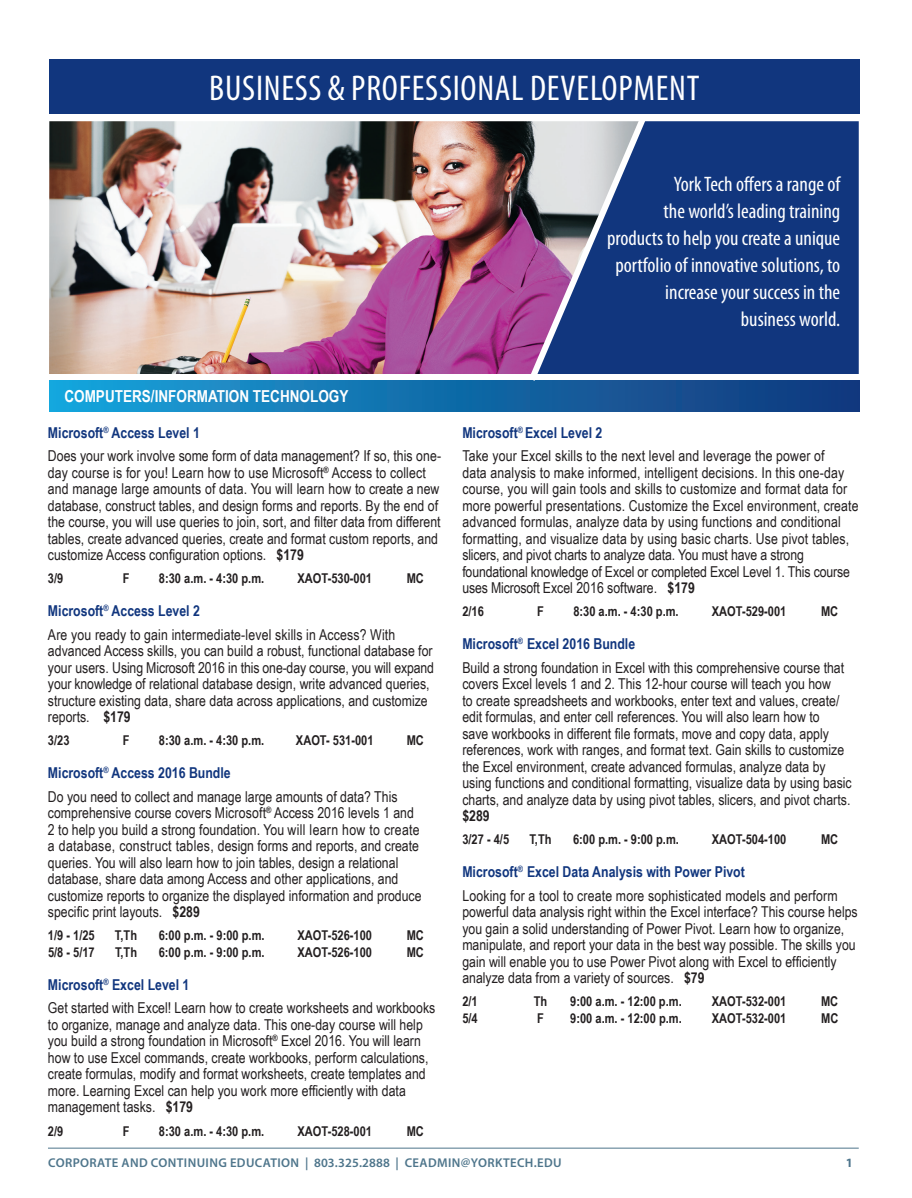
<style>
.page{position:relative;width:912px;height:1198px;background:#fff}
.page>*{position:absolute;margin:0;border:0;box-sizing:border-box;transform-origin:0 0}
.t1{font:condensed 36px "Myriad Pro";letter-spacing:.02em;color:#fff}
.t2{font:condensed 21px/27px "Myriad Pro";color:#fff;text-align:right}
.t3{font:700 16.5px "Arial Narrow";color:#fff}
.t4{font:15px/16.5px "Arial Narrow";color:#231f20}
.t5{font:700 15px "Arial Narrow";color:#231f20}
.t6{font:700 13.5px "Arial Narrow";color:#231f20}
.t7{font:600 12.75px "Myriad Pro";letter-spacing:.03em;color:#4e758b}
.t8{font:700 12.75px "Myriad Pro";color:#4d758c}
.s1{font-weight:700;color:#11367e}
.s2{font-weight:700}
</style>
<div class="page">
<hr style="left:48px;top:1148px;width:810px;height:1px;background:#4e758b">
<div style="left:650px;top:121px;width:208px;height:253px;background:#11367e"></div>
<div style="left:49px;top:381px;width:810px;height:30px;background:linear-gradient(to right,#18a3da,#11357a)"></div>
<div style="left:49px;top:59px;width:810px;height:55px;background:#11367e"></div>
<img style="left:49px;top:121px;width:474px;height:253px">
<svg style="left:523px;top:121px;width:127px;height:266px;background:#6b719d"></svg>
<h1 class="t1" style="left:209px;top:66px;width:491px">BUSINESS &amp; PROFESSIONAL DEVELOPMENT</h1>
<h2 class="t2" style="left:607px;top:170px;width:234px">York Tech offers a range of<br>the world’s leading training products to help you create a unique portfolio of innovative solutions, to increase your success in the business world.</h2>
<p class="t3" style="left:64px;top:384px;width:285px">COMPUTERS/INFORMATION TECHNOLOGY</p>
<p class="t4" style="left:48px;top:420px;width:394px;line-height:23.2px"><span class="s1">Microsoft</span><sup>®</sup> <span class="s1">Access Level 1<br></span>Does your work involve some form of data management? If so, this one-</p>
<p class="t4" style="left:48px;top:464px;width:394px">day course is for you! Learn how to use Microsoft<sup>®</sup> Access to collect and manage large amounts of data. You will learn how to create a new database, construct tables, and design forms and reports. By the end of the course, you will use queries to join, sort, and filter data from different tables, create advanced queries, create and format custom reports, and customize Access configuration options. <span class="s2">$179</span></p>
<p class="t6" style="left:48px;top:568px;width:17px">3/9</p>
<p class="t6" style="left:123px;top:568px;width:8px">F</p>
<p class="t6" style="left:159px;top:568px;width:107px">8:30 a.m. - 4:30 p.m.</p>
<p class="t6" style="left:297px;top:568px;width:76px">XAOT-530-001</p>
<p class="t6" style="left:406px;top:568px;width:19px">MC</p>
<p class="t4" style="left:48px;top:599px;width:349px;line-height:23.2px"><span class="s1">Microsoft</span><sup>®</sup> <span class="s1">Access Level 2<br></span>Are you ready to gain intermediate-level skills in Access? With</p>
<p class="t4" style="left:48px;top:642px;width:387px">advanced Access skills, you can build a robust, functional database for your users. Using Microsoft 2016 in this one-day course, you will expand your knowledge of relational database design, write advanced queries, structure existing data, share data across applications, and customize reports. <span class="s2">$179</span></p>
<p class="t6" style="left:48px;top:730px;width:23px">3/23</p>
<p class="t6" style="left:123px;top:730px;width:8px">F</p>
<p class="t6" style="left:159px;top:730px;width:107px">8:30 a.m. - 4:30 p.m.</p>
<p class="t6" style="left:296px;top:730px;width:79px">XAOT- 531-001</p>
<p class="t6" style="left:406px;top:730px;width:19px">MC</p>
<p class="t4" style="left:48px;top:761px;width:351px;line-height:23.2px"><span class="s1">Microsoft</span><sup>®</sup> <span class="s1">Access 2016 Bundle<br></span>Do you need to collect and manage large amounts of data? This</p>
<p class="t4" style="left:48px;top:804px;width:375px">comprehensive course covers Microsoft<sup>®</sup> Access 2016 levels 1 and 2 to help you build a strong foundation. You will learn how to create a database, construct tables, design forms and reports, and create queries. You will also learn how to join tables, design a relational database, share data among Access and other applications, and customize reports to organize the displayed information and produce specific print layouts. <span class="s2">$289</span></p>
<p class="t6" style="left:48px;top:925px;width:48px">1/9 - 1/25</p>
<p class="t6" style="left:115px;top:925px;width:24px">T,Th</p>
<p class="t6" style="left:159px;top:925px;width:107px">6:00 p.m. - 9:00 p.m.</p>
<p class="t6" style="left:297px;top:925px;width:76px">XAOT-526-100</p>
<p class="t6" style="left:406px;top:925px;width:19px">MC</p>
<p class="t6" style="left:48px;top:942px;width:48px">5/8 - 5/17</p>
<p class="t6" style="left:115px;top:942px;width:24px">T,Th</p>
<p class="t6" style="left:159px;top:942px;width:107px">6:00 p.m. - 9:00 p.m.</p>
<p class="t6" style="left:297px;top:942px;width:76px">XAOT-526-100</p>
<p class="t6" style="left:406px;top:942px;width:19px">MC</p>
<p class="t4" style="left:48px;top:972px;width:388px;line-height:23.2px"><span class="s1">Microsoft</span><sup>®</sup> <span class="s1">Excel Level 1<br></span>Get started with Excel! Learn how to create worksheets and workbooks</p>
<p class="t4" style="left:48px;top:1016px;width:382px">to organize, manage and analyze data. This one-day course will help you build a strong foundation in Microsoft<sup>®</sup> Excel 2016. You will learn how to use Excel commands, create workbooks, perform calculations, create formulas, modify and format worksheets, create templates and more. Learning Excel can help you work more efficiently with data management tasks. <span class="s2">$179</span></p>
<p class="t6" style="left:48px;top:1120px;width:17px">2/9</p>
<p class="t6" style="left:123px;top:1120px;width:8px">F</p>
<p class="t6" style="left:159px;top:1120px;width:107px">8:30 a.m. - 4:30 p.m.</p>
<p class="t6" style="left:297px;top:1120px;width:76px">XAOT-528-001</p>
<p class="t6" style="left:406px;top:1120px;width:19px">MC</p>
<p class="t4" style="left:462px;top:420px;width:363px;line-height:23.2px"><span class="s1">Microsoft</span><sup>®</sup> <span class="s1">Excel Level 2<br></span>Take your Excel skills to the next level and leverage the power of</p>
<p class="t4" style="left:462px;top:464px;width:397px">data analysis to make informed, intelligent decisions. In this one-day course, you will gain tools and skills to customize and format data for more powerful presentations. Customize the Excel environment, create advanced formulas, analyze data by using functions and conditional formatting, and visualize data by using basic charts. Use pivot tables, slicers, and pivot charts to analyze data. You must have a strong foundational knowledge of Excel or completed Excel Level 1. This course uses Microsoft Excel 2016 software. <span class="s2">$179</span></p>
<p class="t6" style="left:462px;top:601px;width:23px">2/16</p>
<p class="t6" style="left:537px;top:601px;width:8px">F</p>
<p class="t6" style="left:573px;top:601px;width:107px">8:30 a.m. - 4:30 p.m.</p>
<p class="t6" style="left:711px;top:601px;width:76px">XAOT-529-001</p>
<p class="t6" style="left:820px;top:601px;width:19px">MC</p>
<p class="t4" style="left:462px;top:632px;width:383px;line-height:23.2px"><span class="s1">Microsoft</span><sup>®</sup> <span class="s1">Excel 2016 Bundle<br></span>Build a strong foundation in Excel with this comprehensive course that</p>
<p class="t4" style="left:462px;top:675px;width:391px">covers Excel levels 1 and 2. This 12-hour course will teach you how<br>to create spreadsheets and workbooks, enter text and values, create/ edit formulas, and enter cell references. You will also learn how to<br>save workbooks in different file formats, move and copy data, apply references, work with ranges, and format text. Gain skills to customize the Excel environment, create advanced formulas, analyze data by using functions and conditional formatting, visualize data by using basic charts, and analyze data by using pivot tables, slicers, and pivot charts.</p>
<p class="t5" style="left:462px;top:804px;width:29px">$289</p>
<p class="t6" style="left:462px;top:829px;width:48px">3/27 - 4/5</p>
<p class="t6" style="left:529px;top:829px;width:24px">T,Th</p>
<p class="t6" style="left:573px;top:829px;width:107px">6:00 p.m. - 9:00 p.m.</p>
<p class="t6" style="left:711px;top:829px;width:76px">XAOT-504-100</p>
<p class="t6" style="left:820px;top:829px;width:19px">MC</p>
<p class="t4" style="left:462px;top:860px;width:376px;line-height:23.2px"><span class="s1">Microsoft</span><sup>®</sup> <span class="s1">Excel Data Analysis with Power Pivot<br></span>Looking for a tool to create more sophisticated models and perform</p>
<p class="t4" style="left:462px;top:903px;width:396px">powerful data analysis right within the Excel interface? This course helps you gain a solid understanding of Power Pivot. Learn how to organize, manipulate, and report your data in the best way possible. The skills you gain will enable you to use Power Pivot along with Excel to efficiently analyze data from a variety of sources. <span class="s2">$79</span></p>
<p class="t6" style="left:462px;top:991px;width:17px">2/1</p>
<p class="t6" style="left:533px;top:991px;width:15px">Th</p>
<p class="t6" style="left:570px;top:991px;width:113px">9:00 a.m. - 12:00 p.m.</p>
<p class="t6" style="left:711px;top:991px;width:76px">XAOT-532-001</p>
<p class="t6" style="left:820px;top:991px;width:19px">MC</p>
<p class="t6" style="left:462px;top:1008px;width:17px">5/4</p>
<p class="t6" style="left:537px;top:1008px;width:8px">F</p>
<p class="t6" style="left:570px;top:1008px;width:113px">9:00 a.m. - 12:00 p.m.</p>
<p class="t6" style="left:711px;top:1008px;width:76px">XAOT-532-001</p>
<p class="t6" style="left:820px;top:1008px;width:19px">MC</p>
<p class="t7" style="left:48px;top:1155px;width:515px">CORPORATE AND CONTINUING EDUCATION | 803.325.2888 | CEADMIN@YORKTECH.EDU</p>
<p class="t8" style="left:845px;top:1155px;width:9px">1</p>
</div>
